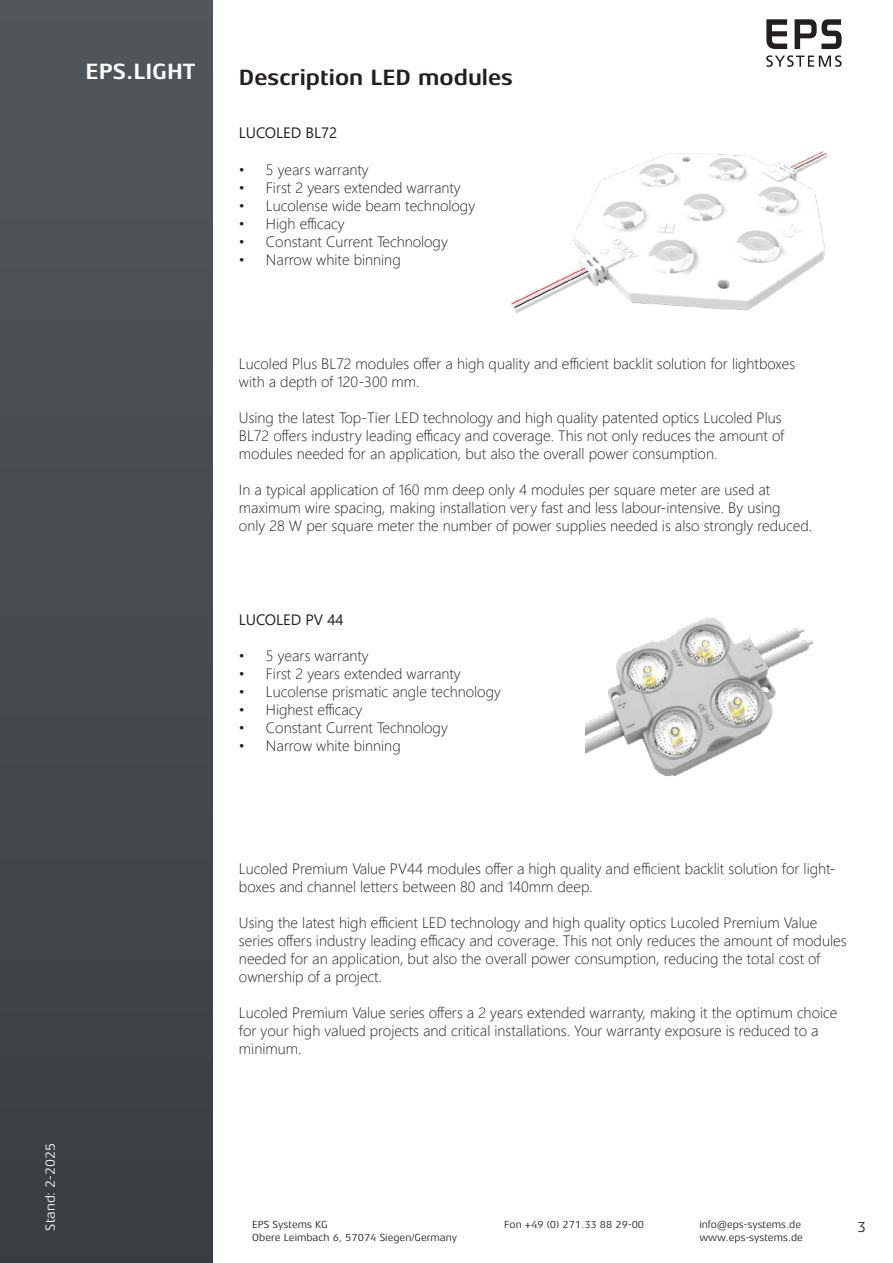
<style>
.page{position:relative;width:893px;height:1263px;background:#fff}
.page>*{position:absolute;margin:0;border:0;box-sizing:border-box;transform-origin:0 0}
.t1{font:700 22.5px "Aeonis LT Pro";color:#231f20}
.t2{font:700 22.5px "Aeonis LT Pro";color:#fff}
.t3{font:300 15px/18px "Segoe UI";color:#231f20}
.t4{font:15px "Segoe UI";color:#231f20}
.t5{font:15px "Aeonis LT Pro";color:#231f20}
.t6{font:13.5px "Aeonis LT Pro";color:#fff}
.t7{font:10.5px "Aeonis LT Pro";color:#231f20}
</style>
<div class="page">
<div style="left:0;top:0;width:213px;height:1263px;background:#474a4e"></div>
<svg style="left:766px;top:19px;width:21px;height:30px"></svg>
<svg style="left:795px;top:19px;width:47px;height:30px"></svg>
<svg style="left:766px;top:55px;width:76px;height:12px"></svg>
<img style="left:511px;top:151px;width:317px;height:162px">
<img style="left:585px;top:617px;width:229px;height:160px">
<h1 class="t2" style="left:86px;top:60px;width:111px">EPS.LIGHT</h1>
<h1 class="t1" style="left:239px;top:65px;width:275px">Description LED modules</h1>
<p class="t4" style="left:239px;top:119px;width:100px">LUCOLED BL72</p>
<p class="t3" style="left:239px;top:159px;width:131px">• 5 years warranty</p>
<p class="t3" style="left:239px;top:177px;width:223px">• First 2 years extended warranty</p>
<p class="t3" style="left:239px;top:195px;width:238px">• Lucolense wide beam technology</p>
<p class="t3" style="left:239px;top:213px;width:107px">• High efficacy</p>
<p class="t3" style="left:239px;top:231px;width:210px">• Constant Current Technology</p>
<p class="t3" style="left:239px;top:249px;width:163px">• Narrow white binning</p>
<p class="t3" style="left:239px;top:353px;width:558px">Lucoled Plus BL72 modules offer a high quality and efficient backlit solution for lightboxes with a depth of 120-300 mm.</p>
<p class="t3" style="left:239px;top:407px;width:547px">Using the latest Top-Tier LED technology and high quality patented optics Lucoled Plus<br>BL72 offers industry leading efficacy and coverage. This not only reduces the amount of modules needed for an application, but also the overall power consumption.</p>
<p class="t3" style="left:239px;top:479px;width:575px">In a typical application of 160 mm deep only 4 modules per square meter are used at maximum wire spacing, making installation very fast and less labour-intensive. By using<br>only 28 W per square meter the number of power supplies needed is also strongly reduced.</p>
<p class="t4" style="left:239px;top:606px;width:106px">LUCOLED PV 44</p>
<p class="t3" style="left:239px;top:646px;width:131px">• 5 years warranty</p>
<p class="t3" style="left:239px;top:664px;width:223px">• First 2 years extended warranty</p>
<p class="t3" style="left:239px;top:682px;width:263px">• Lucolense prismatic angle technology</p>
<p class="t3" style="left:239px;top:700px;width:125px">• Highest efficacy</p>
<p class="t3" style="left:239px;top:718px;width:210px">• Constant Current Technology</p>
<p class="t3" style="left:239px;top:736px;width:163px">• Narrow white binning</p>
<p class="t6" style="left:43px;top:1231px;width:89px;rotate:-90deg">Stand: 2-2025</p>
<p class="t3" style="left:239px;top:858px;width:598px">Lucoled Premium Value PV44 modules offer a high quality and efficient backlit solution for light&shy;boxes and channel letters between 80 and 140mm deep.</p>
<p class="t3" style="left:239px;top:912px;width:609px">Using the latest high efficient LED technology and high quality optics Lucoled Premium Value series offers industry leading efficacy and coverage. This not only reduces the amount of modules needed for an application, but also the overall power consumption, reducing the total cost of ownership of a project.</p>
<p class="t3" style="left:239px;top:1002px;width:600px">Lucoled Premium Value series offers a 2 years extended warranty, making it the optimum choice for your high valued projects and critical installations. Your warranty exposure is reduced to a minimum.</p>
<p class="t7" style="left:252px;top:1219px;width:77px">EPS Systems KG</p>
<p class="t7" style="left:504px;top:1219px;width:141px">Fon +49 (0) 271.33 88 29-00</p>
<p class="t7" style="left:699px;top:1219px;width:103px">info@eps-systems.de</p>
<p class="t7" style="left:252px;top:1231px;width:206px">Obere Leimbach 6, 57074 Siegen/Germany</p>
<p class="t7" style="left:699px;top:1231px;width:105px">www.eps-systems.de</p>
<p class="t5" style="left:857px;top:1218px;width:10px">3</p>
</div>
